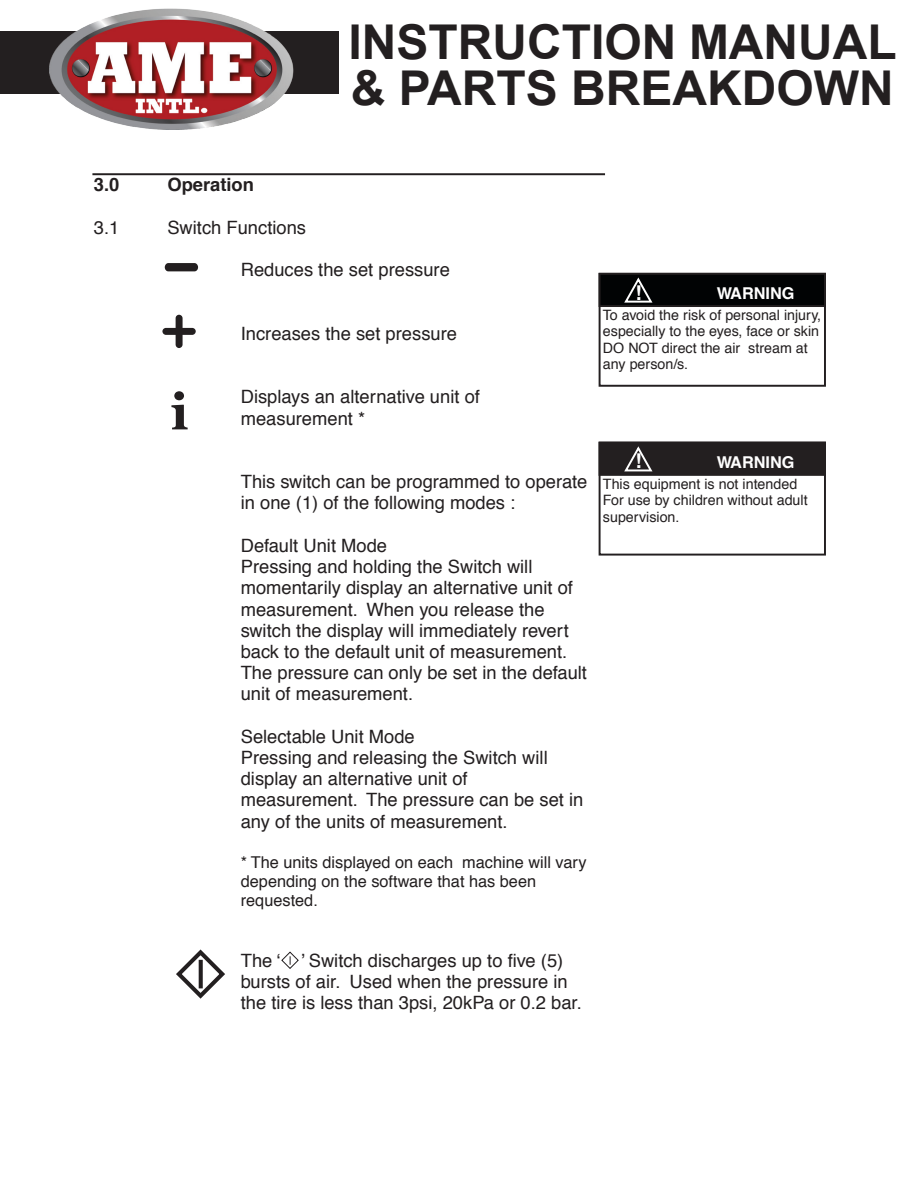
<style>
.page{position:relative;width:918px;height:1188px;background:#fff}
.page>*{position:absolute;margin:0;border:0;box-sizing:border-box;transform-origin:0 0}
.t1{font:700 48px/46.5px "Arial";color:#231f20}
.t2{font:700 20.4px "Helvetica";color:#fff}
.t3{font:18.3px/21.1px "Helvetica";color:#231f20}
.t4{font:700 18.3px "Helvetica";color:#231f20}
.t5{font:16.35px/18.9px "Helvetica";color:#231f20}
.t6{font:700 16.35px "Helvetica";color:#fff}
.t7{font:14.25px/16.5px "Helvetica";color:#231f20}
</style>
<div class="page">
<div style="left:0;top:31px;width:339px;height:63px;background:#231f20"></div>
<img style="left:49px;top:9px;width:245px;height:120px">
<div style="left:599px;top:273px;width:227px;height:114px;border:2px solid #231f20"></div>
<div style="left:600px;top:274px;width:225px;height:32px;background:#010304"></div>
<div style="left:599px;top:273px;width:227px;height:34px;border:2px solid #231f20"></div>
<svg style="left:623px;top:275px;width:31px;height:28px"></svg>
<div style="left:599px;top:442px;width:227px;height:114px;border:2px solid #231f20"></div>
<div style="left:600px;top:443px;width:225px;height:32px;background:#231f20"></div>
<div style="left:599px;top:442px;width:227px;height:34px;border:2px solid #231f20"></div>
<svg style="left:623px;top:444px;width:31px;height:28px"></svg>
<hr style="left:92px;top:173px;width:513px;height:2px;background:#231f20">
<div style="left:165px;top:263px;width:33px;height:8px;background:#231f20;border-radius:4px"></div>
<svg style="left:162px;top:315px;width:34px;height:33px"></svg>
<svg style="left:171px;top:391px;width:17px;height:38px"></svg>
<svg style="left:176px;top:949px;width:49px;height:50px"></svg>
<svg style="left:281px;top:952px;width:18px;height:17px"></svg>
<h1 class="t1" style="left:348px;top:20px;width:550px">INSTRUCTION MANUAL &amp; PARTS BREAKDOWN</h1>
<p class="t4" style="left:94px;top:170px;width:27px">3.0</p>
<p class="t4" style="left:167px;top:170px;width:88px">Operation</p>
<p class="t3" style="left:94px;top:217px;width:27px">3.1</p>
<p class="t3" style="left:167px;top:217px;width:140px">Switch Functions</p>
<p class="t3" style="left:241px;top:260px;width:211px">Reduces the set pressure</p>
<p class="t3" style="left:241px;top:323px;width:218px">Increases the set pressure</p>
<p class="t3" style="left:241px;top:387px;width:241px">Displays an alternative unit of measurement *</p>
<p class="t3" style="left:241px;top:472px;width:348px">This switch can be programmed to operate in one (1) of the following modes :</p>
<p class="t3" style="left:241px;top:535px;width:348px">Default Unit Mode<br>Pressing and holding the Switch will momentarily display an alternative unit of measurement. When you release the switch the display will immediately revert back to the default unit of measurement.<br>The pressure can only be set in the default unit of measurement.</p>
<p class="t3" style="left:241px;top:726px;width:344px">Selectable Unit Mode<br>Pressing and releasing the Switch will display an alternative unit of measurement. The pressure can be set in any of the units of measurement.</p>
<p class="t5" style="left:241px;top:853px;width:347px">* The units displayed on each machine will vary depending on the software that has been requested.</p>
<p class="t2" style="left:635px;top:276px;width:8px">!</p>
<p class="t6" style="left:717px;top:280px;width:79px">WARNING</p>
<p class="t7" style="left:603px;top:307px;width:220px">To avoid the risk of personal injury, especially to the eyes, face or skin<br>DO NOT direct the air stream at any person/s.</p>
<p class="t2" style="left:635px;top:445px;width:8px">!</p>
<p class="t6" style="left:717px;top:449px;width:79px">WARNING</p>
<p class="t7" style="left:603px;top:476px;width:206px">This equipment is not intended<br>For use by children without adult supervision.</p>
<p class="t3" style="left:241px;top:950px;width:343px">The ʻ ʼ Switch discharges up to five (5) bursts of air. Used when the pressure in the tire is less than 3psi, 20kPa or 0.2 bar.</p>
</div>
